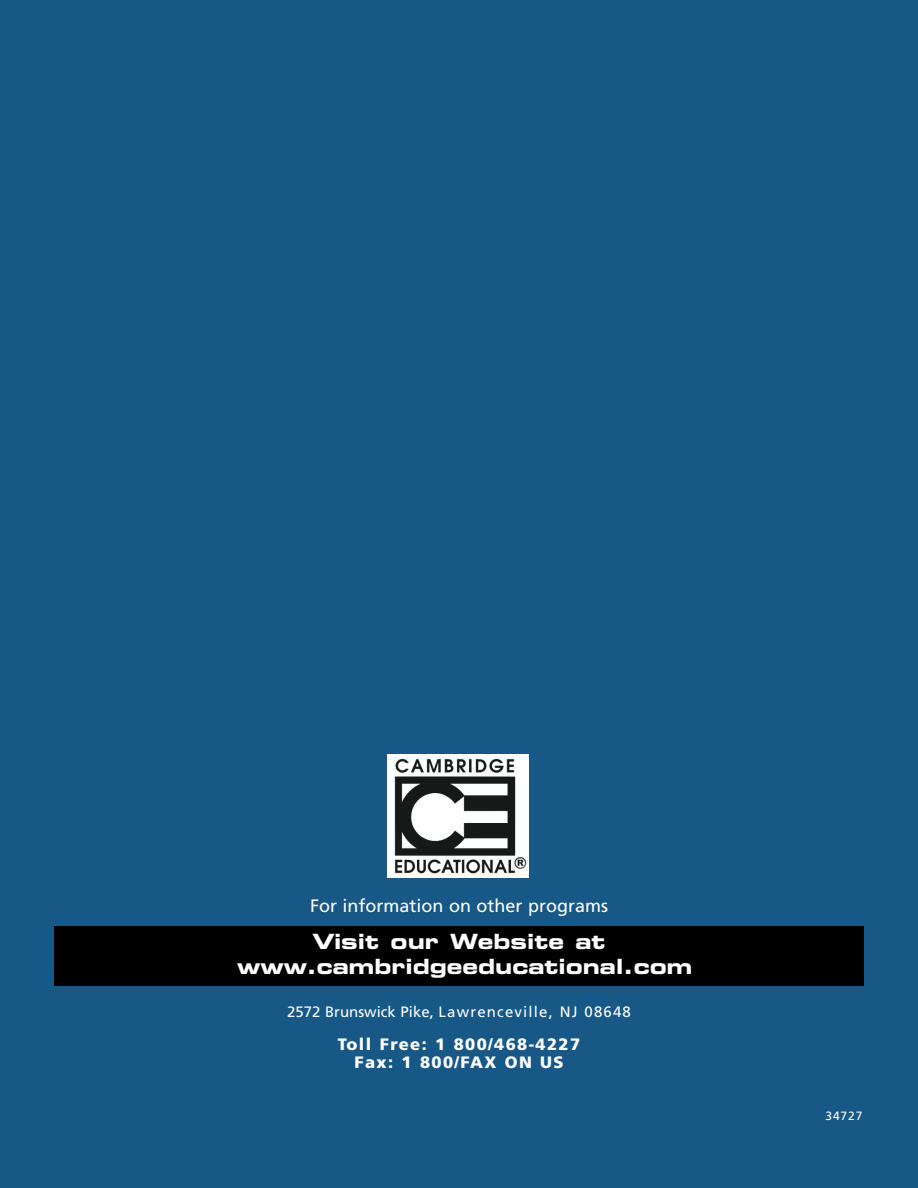
<style>
.page{position:relative;width:918px;height:1188px;background:#175887}
.page>*{position:absolute;margin:0;border:0;box-sizing:border-box;transform-origin:0 0}
.t1{font:21px/25.5px "Eurostile Bold Extended Two";color:#fff;text-align:center}
.t2{font:18px "Frutiger";color:#fff}
.t3{font:900 16.5px/18px "Frutiger";letter-spacing:.085em;color:#fff;text-align:center}
.t4{font:15px "Frutiger";letter-spacing:.08em;color:#fff}
.t5{font:12px "Frutiger";letter-spacing:.08em;color:#fff}
</style>
<div class="page">
<div style="left:54px;top:926px;width:810px;height:59px;background:#000001"></div>
<img style="left:388px;top:755px;width:140px;height:123px">
<p class="t2" style="left:310px;top:898px;width:300px">For information on other programs</p>
<p class="t1" style="left:237px;top:930px;width:457px">Visit our Website at www.cambridgeeducational.com</p>
<p class="t4" style="left:287px;top:1005px;width:345px">2572 Brunswick Pike, Lawrenceville, NJ 08648</p>
<p class="t3" style="left:338px;top:1036px;width:244px">Toll Free: 1 800/468-4227<br>Fax: 1 800/FAX ON US</p>
<p class="t5" style="left:825px;top:1111px;width:39px">34727</p>
</div>
